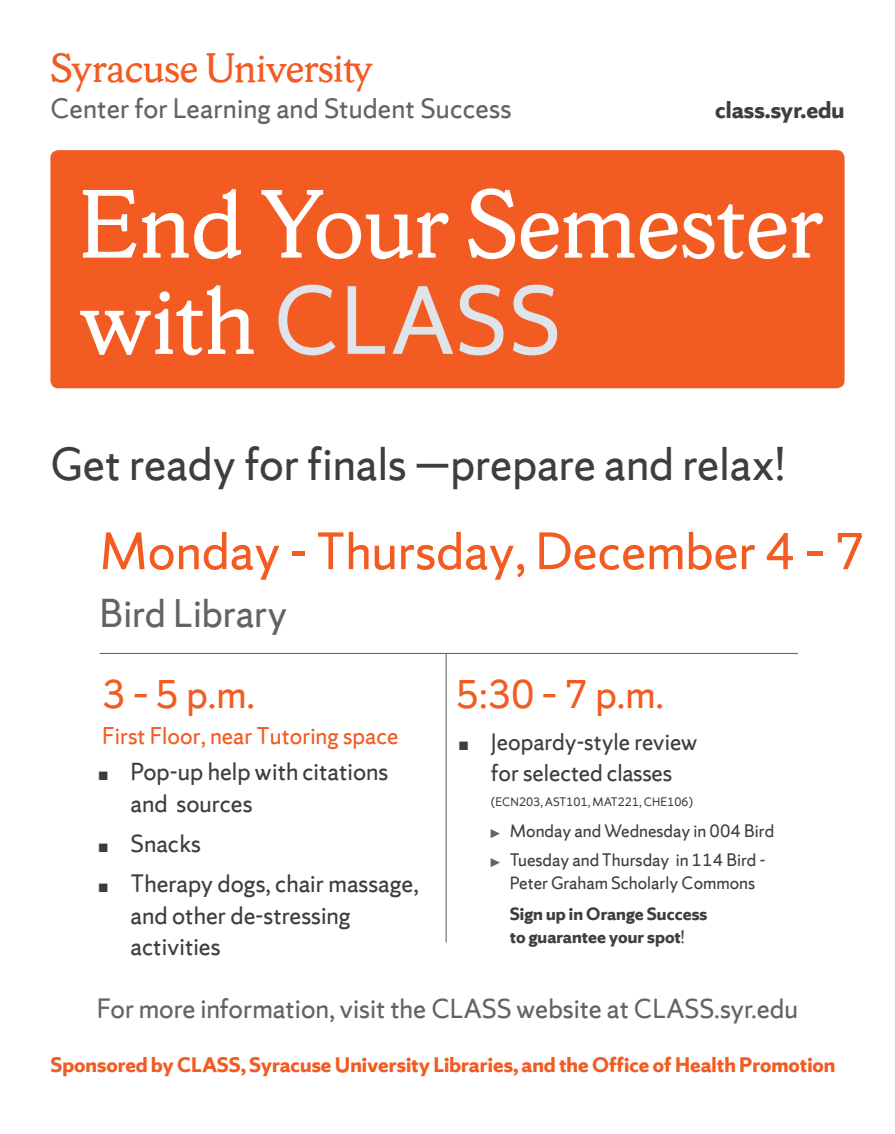
<style>
.page{position:relative;width:895px;height:1134px;background:#fff}
.page>*{position:absolute;margin:0;border:0;box-sizing:border-box;transform-origin:0 0}
.t1{font:102.55px/96.2px "Sherman Serif";color:#fff}
.t2{font:55.65px "Sherman Sans";color:#f25b21}
.t3{font:49.35px "Sherman Sans";color:#3e3e3f}
.t4{font:43.4px "Sherman Serif";color:#f25b21}
.t5{font:42.7px "Sherman Sans";color:#f25b21}
.t6{font:42px "Sherman Sans";color:#636366}
.t7{font:29.75px "Sherman Sans";letter-spacing:.005em;color:#636366}
.t8{font:29.05px "Sherman Sans";color:#636366}
.t9{font:26.25px/31.5px "Sherman Sans";color:#3e3e3f}
.t10{font:25.2px/31.5px "Sherman Sans";color:#3e3e3f;text-align:center}
.t11{font:25.2px "Sherman Sans";color:#f25b21}
.t12{font:700 25.2px "Sherman Sans";color:#3e3e3f}
.t13{font:700 22.4px "Sherman Sans";color:#f25b21}
.t14{font:18.9px/22.7px "Sherman Sans";color:#3e3e3f;text-align:center}
.t15{font:700 18.9px/22.7px "Sherman Sans";color:#3e3e3f}
.t16{font:12.95px "Sherman Sans";color:#3e3e3f}
.s1{font-family:"Sherman Sans";color:#dfe4ea}
.s2{font-family:"Carta Std";font-size:10.5px}
.s3{font-family:"Carta Std";font-size:8.4px;color:#636366}
.s4{font-weight:400}
</style>
<div class="page">
<div style="left:50px;top:150px;width:794px;height:238px;background:#f25b21;border-radius:8px"></div>
<hr style="left:100px;top:653px;width:698px;height:1px;background:#636366">
<hr style="left:445px;top:654px;width:1px;height:288px;background:#636366">
<p class="t4" style="left:50px;top:41px;width:328px">Syracuse University</p>
<p class="t7" style="left:50px;top:91px;width:462px">Center for Learning and Student Success</p>
<p class="t12" style="left:715px;top:95px;width:131px">class.syr.edu</p>
<p class="t1" style="left:78px;top:174px;width:746px">End Your Semester with <span class="s1">CLASS</span></p>
<p class="t3" style="left:50px;top:435px;width:736px">Get ready for finals —prepare and relax!</p>
<p class="t2" style="left:100px;top:518px;width:767px">Monday - Thursday, December 4 – 7</p>
<p class="t6" style="left:100px;top:589px;width:189px">Bird Library</p>
<p class="t5" style="left:102px;top:669px;width:154px">3 – 5 p.m.</p>
<p class="t11" style="left:102px;top:721px;width:297px">First Floor, near Tutoring space</p>
<p class="t9" style="left:131px;top:756px;width:259px;text-indent:-31px"><span class="s2">•</span> Pop-up help with citations and sources</p>
<p class="t9" style="left:99px;top:828px;width:103px"><span class="s2">•</span> Snacks</p>
<p class="t9" style="left:131px;top:868px;width:289px;text-indent:-31px"><span class="s2">•</span> Therapy dogs, chair massage, and other de-stressing activities</p>
<p class="t5" style="left:455px;top:669px;width:210px">5:30 – 7 p.m.</p>
<p class="t10" style="left:459px;top:726px;width:240px"><span class="s2">•</span> Jeopardy-style review for selected classes</p>
<p class="t16" style="left:491px;top:794px;width:204px">(ECN203, AST101, MAT221, CHE106)</p>
<p class="t14" style="left:491px;top:819px;width:285px"><span class="s3">•</span> Monday and Wednesday in 004 Bird</p>
<p class="t14" style="left:491px;top:848px;width:276px"><span class="s3">•</span> Tuesday and Thursday in 114 Bird -<br>Peter Graham Scholarly Commons</p>
<p class="t15" style="left:510px;top:903px;width:199px">Sign up in Orange Success to guarantee your spot<span class="s4">!</span></p>
<p class="t8" style="left:97px;top:991px;width:703px">For more information, visit the CLASS website at CLASS.syr.edu</p>
<p class="t13" style="left:50px;top:1050px;width:786px">Sponsored by CLASS, Syracuse University Libraries, and the Office of Health Promotion</p>
</div>
